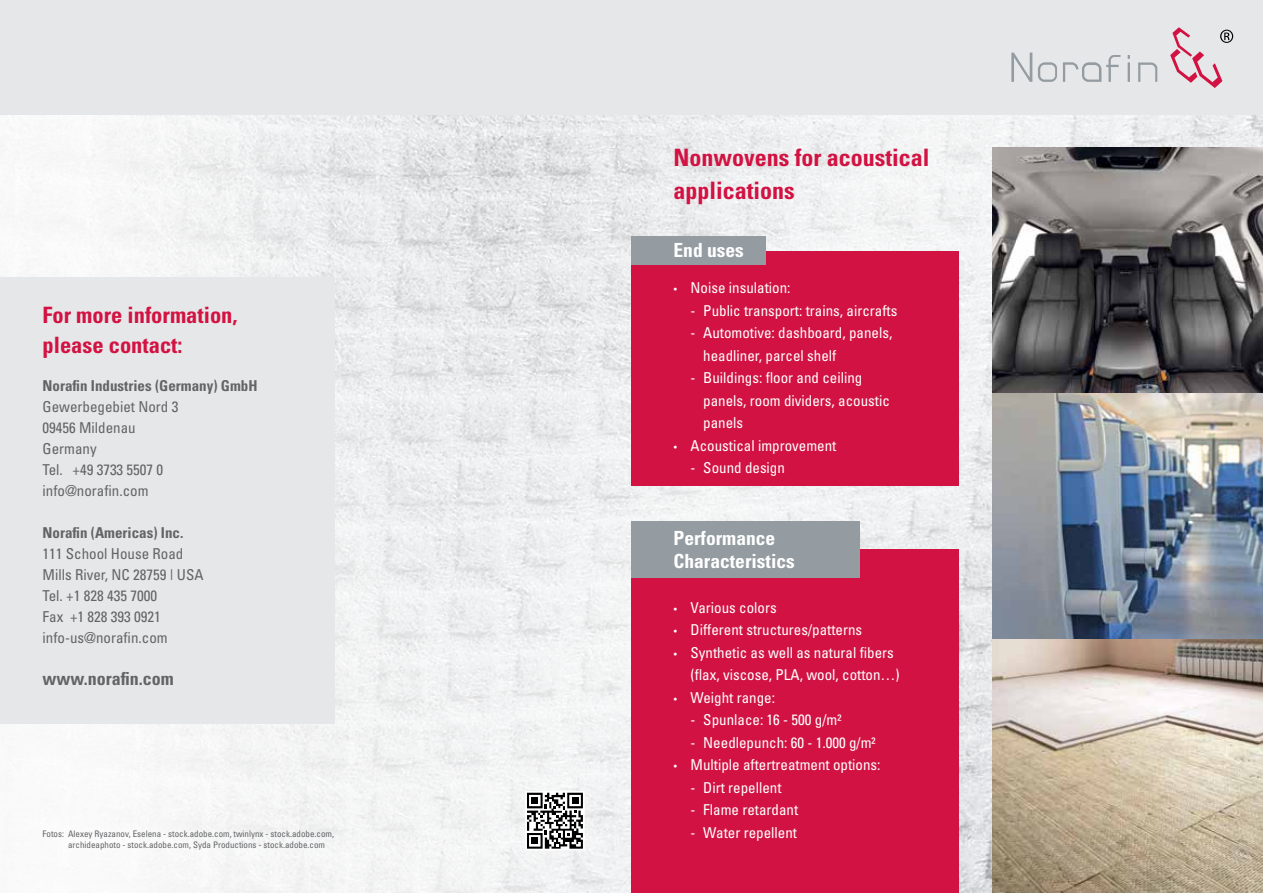
<style>
.page{position:relative;width:1263px;height:893px;background:#fff}
.page>*{position:absolute;margin:0;border:0;box-sizing:border-box;transform-origin:0 0}
.t1{font:700 condensed 24px/33px "Univers";color:#d21242}
.t2{font:700 condensed 22.5px/30px "Univers";color:#d21242}
.t3{font:700 condensed 19.5px/22.5px "Univers";color:#fff}
.t4{font:700 condensed 18px "Univers";color:#636466}
.t5{font:condensed 15px/22.5px "Univers";color:#fff}
.t6{font:condensed 15px/21px "Univers";color:#636466}
.t7{font:700 condensed 15px "Univers";color:#636466}
.t8{font:condensed 9px/10.5px "Univers";color:#636466}
.s1{font-family:"Myriad Pro"}
</style>
<div class="page">
<img style="left:0;top:115px;width:1263px;height:778px">
<div style="left:0;top:0;width:1263px;height:115px;background:#e6e7e8"></div>
<div style="left:631px;top:549px;width:328px;height:344px;background:#d21242"></div>
<img style="left:992px;top:147px;width:271px;height:746px">
<div style="left:632px;top:252px;width:327px;height:234px;background:#d21242"></div>
<div style="left:631px;top:236px;width:134px;height:29px;background:#949ca1"></div>
<div style="left:631px;top:521px;width:229px;height:56px;background:#949ca1"></div>
<svg style="left:1011px;top:53px;width:146px;height:29px"></svg>
<svg style="left:1170px;top:27px;width:63px;height:61px"></svg>
<div style="left:0;top:277px;width:335px;height:446px;background:#e6e7e8"></div>
<svg style="left:525px;top:791px;width:60px;height:59px"></svg>
<div style="left:572px;top:797px;width:6px;height:7px;background:#000"></div>
<div style="left:531px;top:837px;width:7px;height:7px;background:#000"></div>
<div style="left:531px;top:797px;width:7px;height:7px;background:#000"></div>
<h2 class="t2" style="left:43px;top:300px;width:196px">For more information, please contact:</h2>
<p class="t7" style="left:43px;top:377px;width:216px">Norafin Industries (Germany) GmbH</p>
<p class="t6" style="left:43px;top:396px;width:137px">Gewerbegebiet Nord 3<br>09456 Mildenau<br>Germany<br>Tel. +49 3733 5507 0 info@norafin.com</p>
<p class="t7" style="left:43px;top:524px;width:142px">Norafin (Americas) Inc.</p>
<p class="t6" style="left:43px;top:543px;width:162px">111 School House Road<br>Mills River, NC 28759 | USA<br>Tel. +1 828 435 7000<br>Fax +1 828 393 0921 info-us@norafin.com</p>
<p class="t4" style="left:43px;top:668px;width:133px">www.norafin.com</p>
<p class="t8" style="left:68px;top:829px;width:268px;text-indent:-25px">Fotos: Alexey Ryazanov, Eselena - stock.adobe.com, twinlynx - stock.adobe.com, archideaphoto - stock.adobe.com, Syda Productions - stock.adobe.com</p>
<h1 class="t1" style="left:673px;top:140px;width:257px">Nonwovens for acoustical applications</h1>
<h3 class="t3" style="left:673px;top:239px;width:72px">End uses</h3>
<p class="t5" style="left:673px;top:276px;width:118px"><span class="s1">•</span> Noise insulation:</p>
<p class="t5" style="left:690px;top:299px;width:208px">- Public transport: trains, aircrafts</p>
<p class="t5" style="left:703px;top:321px;width:191px;text-indent:-13px">- Automotive: dashboard, panels, headliner, parcel shelf</p>
<p class="t5" style="left:703px;top:366px;width:188px;text-indent:-13px">- Buildings: floor and ceiling panels, room dividers, acoustic panels</p>
<p class="t5" style="left:673px;top:434px;width:164px"><span class="s1">•</span> Acoustical improvement</p>
<p class="t5" style="left:690px;top:456px;width:96px">- Sound design</p>
<h3 class="t3" style="left:673px;top:527px;width:123px">Performance<br>Characteristics</h3>
<p class="t5" style="left:673px;top:596px;width:105px"><span class="s1">•</span> Various colors</p>
<p class="t5" style="left:673px;top:618px;width:190px"><span class="s1">•</span> Different structures/patterns</p>
<p class="t5" style="left:690px;top:641px;width:211px;text-indent:-17px"><span class="s1">•</span> Synthetic as well as natural fibers (flax, viscose, PLA, wool, cotton…)</p>
<p class="t5" style="left:673px;top:686px;width:103px"><span class="s1">•</span> Weight range:</p>
<p class="t5" style="left:690px;top:708px;width:152px">- Spunlace: 16 - 500 g/m²</p>
<p class="t5" style="left:690px;top:731px;width:187px">- Needlepunch: 60 - 1.000 g/m²</p>
<p class="t5" style="left:673px;top:753px;width:208px"><span class="s1">•</span> Multiple aftertreatment options:</p>
<p class="t5" style="left:690px;top:776px;width:93px">- Dirt repellent</p>
<p class="t5" style="left:690px;top:798px;width:109px">- Flame retardant</p>
<p class="t5" style="left:690px;top:821px;width:108px">- Water repellent</p>
</div>
